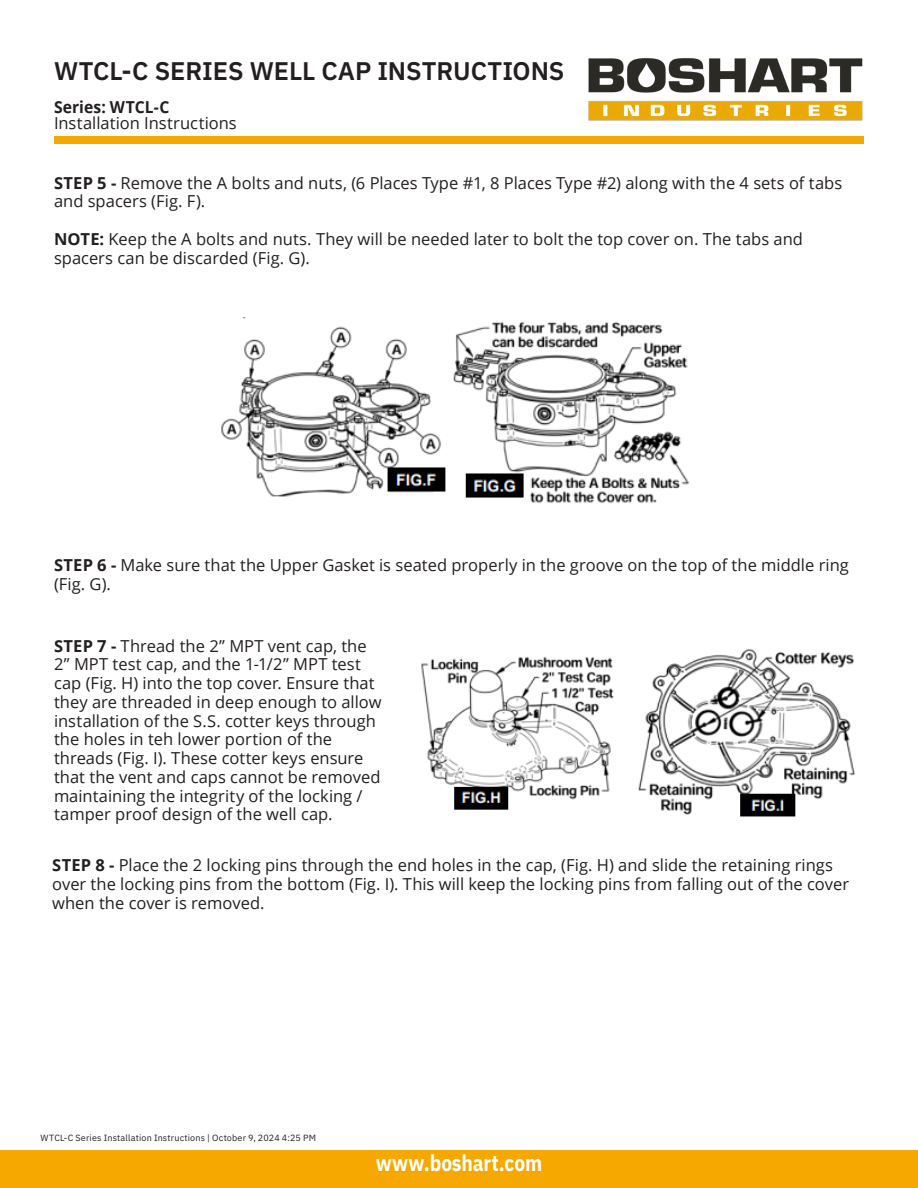
<style>
.page{position:relative;width:918px;height:1188px;background:#fff}
.page>*{position:absolute;margin:0;border:0;box-sizing:border-box;transform-origin:0 0}
.t1{font:600 25.5px "IBM Plex Sans";letter-spacing:-.005em;color:#231f20}
.t2{font:700 22.5px "IBM Plex Sans";letter-spacing:-.005em;color:#fff;scale:.85 1}
.Figures_Copy{font:16.5px/18.8px "Open Sans";color:#231f20}
.t3{font:700 16.5px "Open Sans";letter-spacing:.005em;color:#231f20;scale:.95 1}
.t4{font:9px "IBM Plex Sans";letter-spacing:.02em;color:#231f20}
.s1{font-weight:700}
</style>
<div class="page">
<div style="left:0;top:1151px;width:918px;height:37px;background:#f6a800"></div>
<img style="left:588px;top:58px;width:275px;height:63px">
<div style="left:54px;top:136px;width:810px;height:8px;background:#f6a800"></div>
<img style="left:221px;top:317px;width:468px;height:186px">
<img style="left:421px;top:648px;width:434px;height:169px">
<h1 class="t1" style="left:54px;top:51px;width:512px">WTCL-C SERIES WELL CAP INSTRUCTIONS</h1>
<p class="t3" style="left:54px;top:95px;width:123px">Series: WTCL-C</p>
<p class="Figures_Copy" style="left:54px;top:113px;width:184px">Installation Instructions</p>
<p class="Figures_Copy" style="left:54px;top:173px;width:790px"><span class="s1">STEP 5 -</span> Remove the A bolts and nuts, (6 Places Type #1, 8 Places Type #2) along with the 4 sets of tabs and spacers (Fig. F).</p>
<p class="Figures_Copy" style="left:54px;top:229px;width:751px"><span class="s1">NOTE:</span> Keep the A bolts and nuts. They will be needed later to bolt the top cover on. The tabs and spacers can be discarded (Fig. G).</p>
<p class="Figures_Copy" style="left:54px;top:555px;width:796px"><span class="s1">STEP 6 -</span> Make sure that the Upper Gasket is seated properly in the groove on the top of the middle ring (Fig. G).</p>
<p class="Figures_Copy" style="left:54px;top:636px;width:329px"><span class="s1">STEP 7 -</span> Thread the 2” MPT vent cap, the 2” MPT test cap, and the 1-1/2” MPT test cap (Fig. H) into the top cover. Ensure that they are threaded in deep enough to allow installation of the S.S. cotter keys through the holes in teh lower portion of the threads (Fig. I). These cotter keys ensure that the vent and caps cannot be removed maintaining the integrity of the locking / tamper proof design of the well cap.</p>
<p class="Figures_Copy" style="left:52px;top:855px;width:799px"><span class="s1">STEP 8 -</span> Place the 2 locking pins through the end holes in the cap, (Fig. H) and slide the retaining rings over the locking pins from the bottom (Fig. I). This will keep the locking pins from falling out of the cover when the cover is removed.</p>
<p class="t4" style="left:40px;top:1131px;width:277px">WTCL-C Series Installation Instructions | October 9, 2024 4:25 PM</p>
<h2 class="t2" style="left:376px;top:1145px;width:197px">www.boshart.com</h2>
</div>
